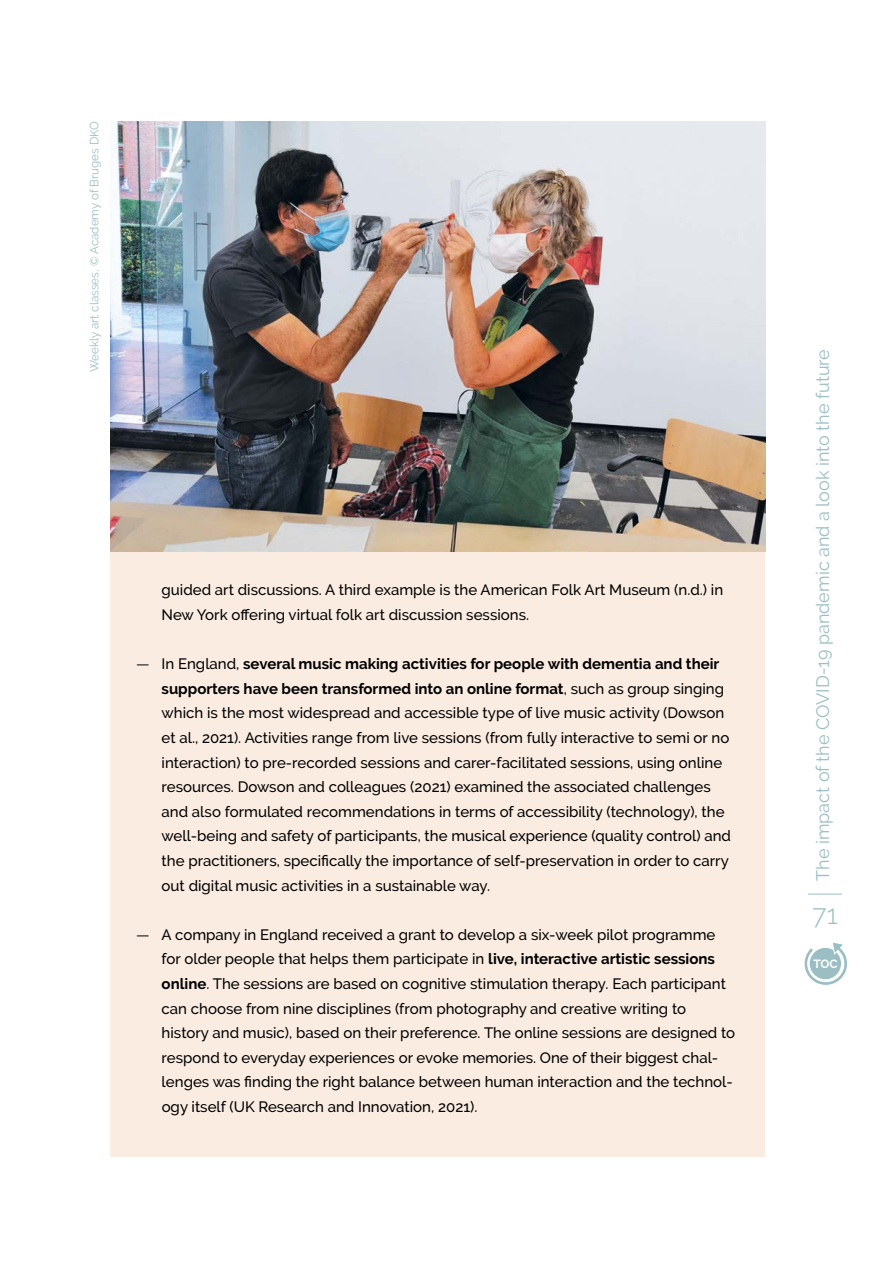
<style>
.page{position:relative;width:893px;height:1263px;background:#fff}
.page>*{position:absolute;margin:0;border:0;box-sizing:border-box;transform-origin:0 0}
.t1{font:300 27px "Raleway";color:#9abec4}
.t2{font:18px "Raleway";color:#9abec4}
.t3{font:500 15px/24.6px "Raleway";color:#000}
.t4{font:12px "Raleway";color:#9abec4}
.t5{font:700 11.85px "Raleway";color:#fff}
.s1{font-weight:400}
.s2{font-weight:700}
</style>
<div class="page">
<svg style="left:804px;top:942px;width:43px;height:43px"></svg>
<hr style="left:808px;top:894px;width:34px;height:1px;background:#9abec4">
<div style="left:111px;top:560px;width:654px;height:80px;background:#faece1"></div>
<div style="left:111px;top:634px;width:654px;height:277px;background:#faece1"></div>
<div style="left:111px;top:904px;width:654px;height:253px;background:#faece1"></div>
<div style="left:111px;top:121px;width:654px;height:441px;background:#faece1"></div>
<img style="left:111px;top:121px;width:654px;height:430px">
<p class="t4" style="left:87px;top:372px;width:253px;rotate:-90deg">Weekly art classes, © Academy of Bruges DKO</p>
<p class="t3" style="left:162px;top:578px;width:563px">guided art discussions. A third example is the American Folk Art Museum (n.d.) in<br>New York offering virtual folk art discussion sessions.</p>
<p class="t3" style="left:162px;top:651px;width:571px;text-indent:-26px"><span class="s1">—</span> In England, <span class="s2">several music making activities for people with dementia and their supporters have been transformed into an online format</span>, such as group singing which is the most widespread and accessible type of live music activity (Dowson et al., 2021). Activities range from live sessions (from fully interactive to semi or no interaction) to pre-recorded sessions and carer-facilitated sessions, using online resources. Dowson and colleagues (2021) examined the associated challenges and also formulated recommendations in terms of accessibility (technology), the well-being and safety of participants, the musical experience (quality control) and the practitioners, specifically the importance of self-preservation in order to carry out digital music activities in a sustainable way.</p>
<p class="t3" style="left:162px;top:922px;width:575px;text-indent:-26px"><span class="s1">—</span> A company in England received a grant to develop a six-week pilot programme for older people that helps them participate in <span class="s2">live, interactive artistic sessions online</span>. The sessions are based on cognitive stimulation therapy. Each participant can choose from nine disciplines (from photography and creative writing to history and music), based on their preference. The online sessions are designed to respond to everyday experiences or evoke memories. One of their biggest chal&shy;lenges was finding the right balance between human interaction and the technol&shy;ogy itself (UK Research and Innovation, 2021).</p>
<p class="t2" style="left:812px;top:881px;width:533px;rotate:-90deg">The impact of the COVID-19 pandemic and a look into the future</p>
<h1 class="t1" style="left:812px;top:898px;width:27px">71</h1>
<p class="t5" style="left:813px;top:957px;width:26px">TOC</p>
</div>
